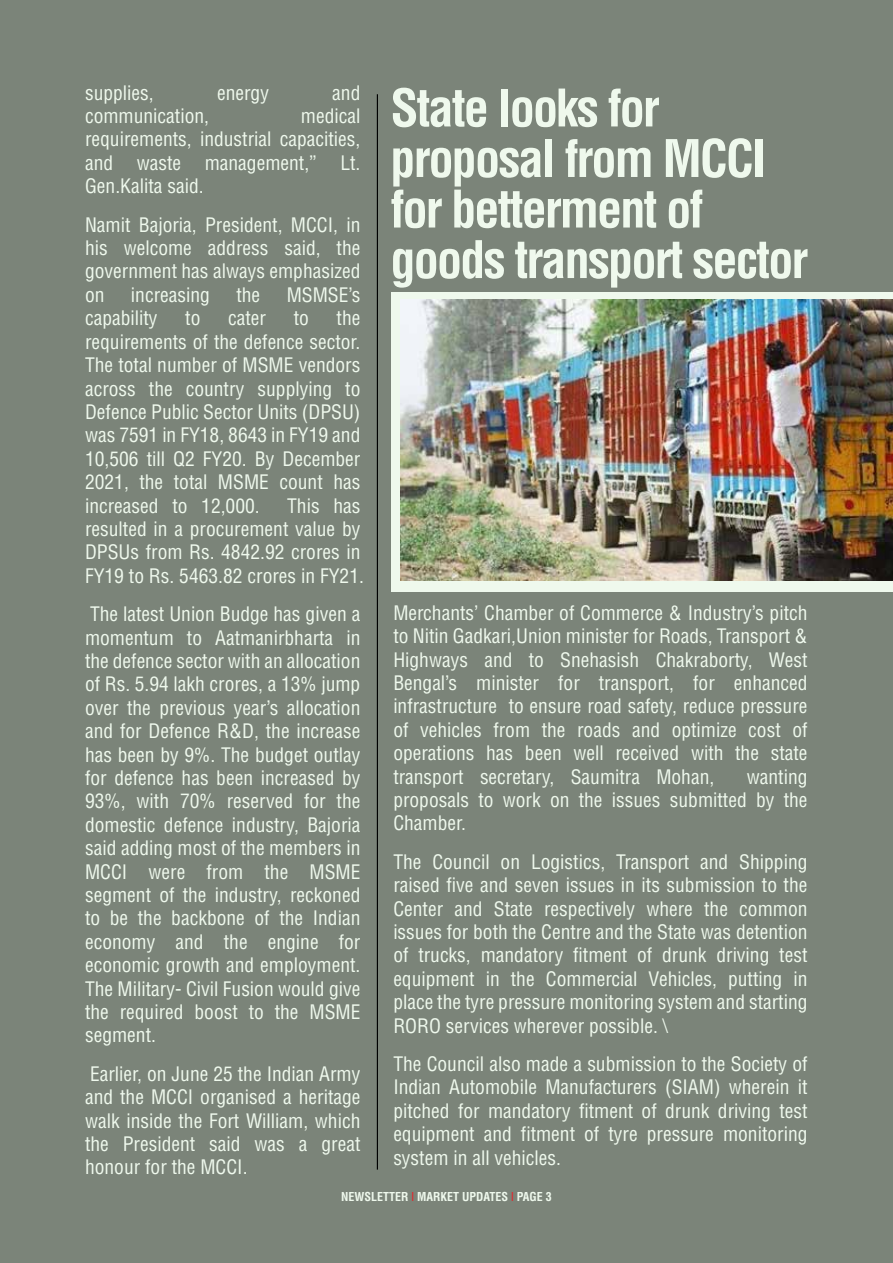
<style>
.page{position:relative;width:893px;height:1263px;background:#7b8479}
.page>*{position:absolute;margin:0;border:0;box-sizing:border-box;transform-origin:0 0}
.t1{font:700 condensed 50.55px/50.6px "Helvetica";letter-spacing:-.04em;color:#eff9ed}
.t2{font:condensed 19.5px/23.4px "Helvetica";color:#eff9ed;text-align:justify}
.t3{font:700 condensed 12px "Helvetica";color:#eff9ed}
.s1{font-weight:400;color:#ed1c24}
</style>
<div class="page">
<div style="left:391px;top:292px;width:502px;height:299px;background:#eff9ed"></div>
<hr style="left:377px;top:94px;width:1px;height:1075px;background:#000">
<img style="left:401px;top:300px;width:492px;height:281px">
<p class="t2" style="left:85px;top:81px;width:70px">supplies,</p>
<p class="t2" style="left:217px;top:81px;width:53px">energy</p>
<p class="t2" style="left:332px;top:81px;width:30px">and</p>
<p class="t2" style="left:85px;top:104px;width:126px">communication,</p>
<p class="t2" style="left:85px;top:104px;width:277px;text-indent:216px">medical requirements, industrial capacities, and waste management,” Lt.<br>Gen.Kalita said.</p>
<p class="t2" style="left:85px;top:213px;width:277px">Namit Bajoria, President, MCCI, in his welcome address said, the government has always emphasized on</p>
<p class="t2" style="left:131px;top:283px;width:81px">increasing</p>
<p class="t2" style="left:236px;top:283px;width:25px">the</p>
<p class="t2" style="left:287px;top:283px;width:75px">MSMSE’s</p>
<p class="t2" style="left:85px;top:306px;width:74px">capability</p>
<p class="t2" style="left:185px;top:306px;width:17px">to</p>
<p class="t2" style="left:228px;top:306px;width:39px">cater</p>
<p class="t2" style="left:294px;top:306px;width:17px">to</p>
<p class="t2" style="left:85px;top:306px;width:277px;text-indent:252px">the requirements of the defence sector.<br>The total number of MSME vendors across the country supplying to Defence Public Sector Units (DPSU) was 7591 in FY18, 8643 in FY19 and 10,506 till Q2 FY20. By December 2021, the total MSME count has increased to 12,000.</p>
<p class="t2" style="left:85px;top:494px;width:280px;text-align:left;text-indent:202px">This has resulted in a procurement value by<br>DPSUs from Rs. 4842.92 crores in<br>FY19 to Rs. 5463.82 crores in FY21.</p>
<p class="t2" style="left:85px;top:602px;width:277px">The latest Union Budge has given a momentum to Aatmanirbharta in the defence sector with an allocation of Rs. 5.94 lakh crores, a 13% jump over the previous year’s allocation and for Defence R&amp;D, the increase has been by 9%. The budget outlay for defence has been increased by 93%, with 70% reserved for the domestic defence industry, Bajoria said adding most of the members in MCCI were from the MSME segment of the industry, reckoned to be the backbone of the Indian economy and the engine for economic growth and employment.<br>The Military- Civil Fusion would give the required boost to the MSME segment.</p>
<p class="t2" style="left:85px;top:1062px;width:277px">Earlier, on June 25 the Indian Army and the MCCI organised a heritage walk inside the Fort William, which the President said was a great honour for the MCCI.</p>
<h1 class="t1" style="left:390px;top:82px;width:419px">State looks for proposal from MCCI for betterment of goods transport sector</h1>
<p class="t2" style="left:393px;top:601px;width:416px">Merchants’ Chamber of Commerce &amp; Industry’s pitch to Nitin Gadkari,Union minister for Roads, Transport &amp; Highways and to Snehasish Chakraborty, West Bengal’s minister for transport, for enhanced infrastructure to ensure road safety, reduce pressure of vehicles from the roads and optimize cost of operations has been well received with the state transport secretary, Saumitra Mohan,</p>
<p class="t2" style="left:393px;top:765px;width:416px;text-indent:353px">wanting proposals to work on the issues submitted by the Chamber.</p>
<p class="t2" style="left:393px;top:850px;width:416px">The Council on Logistics, Transport and Shipping raised five and seven issues in its submission to the Center and State respectively where the common issues for both the Centre and the State was detention of trucks, mandatory fitment of drunk driving test equipment in the Commercial Vehicles, putting in place the tyre pressure monitoring system and starting RORO services wherever possible. \</p>
<p class="t2" style="left:393px;top:1052px;width:416px">The Council also made a submission to the Society of Indian Automobile Manufacturers (SIAM) wherein it pitched for mandatory fitment of drunk driving test equipment and fitment of tyre pressure monitoring system in all vehicles.</p>
<p class="t3" style="left:341px;top:1188px;width:212px">NEWSLETTER <span class="s1">l</span> MARKET UPDATES <span class="s1">l</span> PAGE 3</p>
</div>
